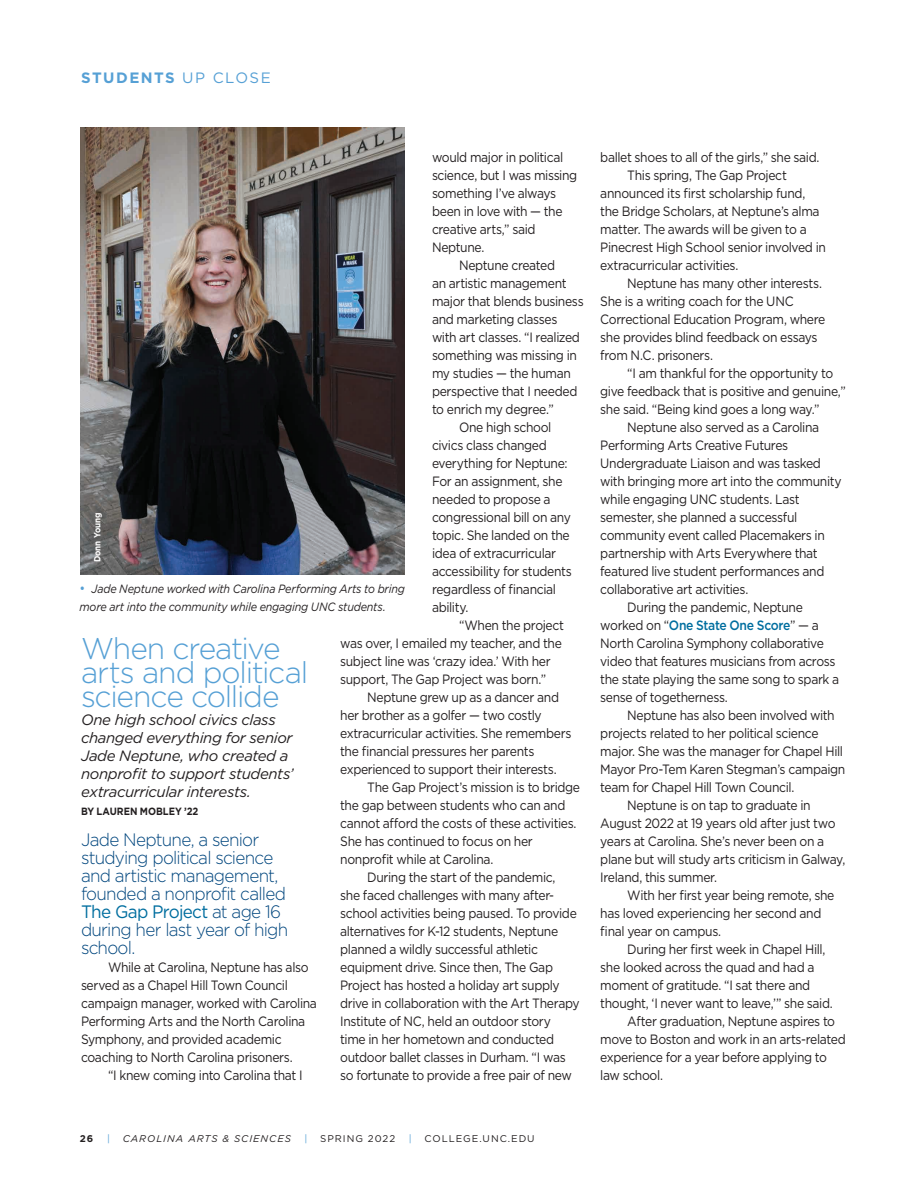
<style>
.page{position:relative;width:918px;height:1188px;background:#fff}
.page>*{position:absolute;margin:0;border:0;box-sizing:border-box;transform-origin:0 0}
.t1{font:300 30px/24px "Gotham";letter-spacing:-.04em;color:#56a0d5}
.t2{font:300 18px/18px "Gotham";letter-spacing:-.045em;color:#00467e;scale:.95 1}
.t3{font:italic 15px/18px "Gotham";letter-spacing:-.025em;color:#231f20}
.t4{font:700 15px "Gotham";letter-spacing:.1em;color:#56a0d5}
.t5{font:13.5px/18px "Gotham";letter-spacing:-.03em;color:#231f20;scale:.9 1}
.Body{font:italic 12px/18px "Gotham";letter-spacing:-.015em;color:#231f20;scale:.9 1}
.t6{font:700 10.5px "Gotham";color:#231f20;scale:.9 1}
.t7{font:9.75px "Gotham";letter-spacing:.1em;color:#231f20}
.t8{font:italic 9.75px "Gotham";letter-spacing:.1em;color:#231f20}
.t9{font:9.75px "Gotham";color:#56a0d5}
.t10{font:700 9.75px "Gotham";color:#231f20}
.t11{font:700 9px "Gotham";color:#fff;scale:.9 1}
.s1{font-weight:400}
.s2{font-style:normal;font-size:13.5px;color:#56a0d5}
.s3{font-weight:400;color:#006e9f}
.s4{font-weight:500;color:#006e9f}
</style>
<div class="page">
<img style="left:81px;top:127px;width:324px;height:448px">
<p class="t4" style="left:81px;top:69px;width:191px">STUDENTS <span class="s1">UP CLOSE</span></p>
<p class="t5" style="left:432px;top:148px;width:163px">would major in political science, but I was missing something I’ve always been in love with — the creative arts,” said<br>Neptune.</p>
<p class="t5" style="left:432px;top:256px;width:170px;text-indent:27px">Neptune created<br>an artistic management major that blends business and marketing classes with art classes. “I realized something was missing in my studies — the human perspective that I needed to enrich my degree.”</p>
<p class="t5" style="left:432px;top:418px;width:157px;text-indent:27px">One high school civics class changed everything for Neptune:<br>For an assignment, she needed to propose a congressional bill on any topic. She landed on the idea of extracurricular accessibility for students regardless of financial ability.</p>
<p class="t5" style="left:340px;top:616px;width:250px;text-indent:119px">“When the project was over, I emailed my teacher, and the subject line was ‘crazy idea.’ With her support, The Gap Project was born.”</p>
<p class="t5" style="left:340px;top:688px;width:259px;text-indent:27px">Neptune grew up as a dancer and her brother as a golfer — two costly extracurricular activities. She remembers the financial pressures her parents experienced to support their interests.</p>
<p class="t5" style="left:340px;top:778px;width:268px;text-indent:27px">The Gap Project’s mission is to bridge the gap between students who can and cannot afford the costs of these activities.<br>She has continued to focus on her nonprofit while at Carolina.</p>
<p class="t5" style="left:340px;top:868px;width:268px;text-indent:27px">During the start of the pandemic,<br>she faced challenges with many after&shy;school activities being paused. To provide alternatives for K-12 students, Neptune planned a wildly successful athletic equipment drive. Since then, The Gap Project has hosted a holiday art supply drive in collaboration with the Art Therapy Institute of NC, held an outdoor story time in her hometown and conducted outdoor ballet classes in Durham. “I was so fortunate to provide a free pair of new</p>
<p class="t11" style="left:92px;top:562px;width:57px;rotate:-90deg">Donn Young</p>
<p class="Body" style="left:80px;top:579px;width:363px"><span class="s2">•</span> Jade Neptune worked with Carolina Performing Arts to bring more art into the community while engaging UNC students.</p>
<p class="t1" style="left:81px;top:635px;width:229px">When creative arts and political science collide</p>
<p class="t3" style="left:81px;top:710px;width:214px">One high school civics class changed everything for senior<br>Jade Neptune, who created a nonprofit to support students’ extracurricular interests.</p>
<p class="t6" style="left:81px;top:805px;width:132px">BY LAUREN MOBLEY ’22</p>
<p class="t2" style="left:81px;top:830px;width:204px">Jade Neptune, a senior studying political science</p>
<p class="t2" style="left:81px;top:866px;width:217px">and artistic management, founded a nonprofit called</p>
<p class="t2" style="left:81px;top:902px;width:220px"><span class="s3">The Gap Project</span> at age 16 during her last year of high school.</p>
<p class="t5" style="left:81px;top:958px;width:264px;text-indent:27px">While at Carolina, Neptune has also served as a Chapel Hill Town Council campaign manager, worked with Carolina Performing Arts and the North Carolina Symphony, and provided academic coaching to North Carolina prisoners.</p>
<p class="t5" style="left:108px;top:1066px;width:218px">“I knew coming into Carolina that I</p>
<p class="t5" style="left:600px;top:148px;width:245px">ballet shoes to all of the girls,” she said.</p>
<p class="t5" style="left:600px;top:166px;width:252px;text-indent:27px">This spring, The Gap Project announced its first scholarship fund, the Bridge Scholars, at Neptune’s alma matter. The awards will be given to a Pinecrest High School senior involved in extracurricular activities.</p>
<p class="t5" style="left:600px;top:274px;width:252px;text-indent:27px">Neptune has many other interests.<br>She is a writing coach for the UNC Correctional Education Program, where she provides blind feedback on essays from N.C. prisoners.</p>
<p class="t5" style="left:600px;top:364px;width:274px;text-indent:27px">“I am thankful for the opportunity to give feedback that is positive and genuine,” she said. “Being kind goes a long way.”</p>
<p class="t5" style="left:600px;top:418px;width:270px;text-indent:27px">Neptune also served as a Carolina Performing Arts Creative Futures Undergraduate Liaison and was tasked with bringing more art into the community while engaging UNC students. Last semester, she planned a successful community event called Placemakers in partnership with Arts Everywhere that featured live student performances and collaborative art activities.</p>
<p class="t5" style="left:600px;top:598px;width:267px;text-indent:27px">During the pandemic, Neptune worked on “<span class="s4">One State One Score</span>” — a North Carolina Symphony collaborative video that features musicians from across the state playing the same song to spark a sense of togetherness.</p>
<p class="t5" style="left:600px;top:706px;width:274px;text-indent:27px">Neptune has also been involved with projects related to her political science major. She was the manager for Chapel Hill Mayor Pro-Tem Karen Stegman’s campaign team for Chapel Hill Town Council.</p>
<p class="t5" style="left:600px;top:796px;width:274px;text-indent:27px">Neptune is on tap to graduate in August 2022 at 19 years old after just two years at Carolina. She’s never been on a plane but will study arts criticism in Galway, Ireland, this summer.</p>
<p class="t5" style="left:600px;top:886px;width:262px;text-indent:27px">With her first year being remote, she has loved experiencing her second and final year on campus.</p>
<p class="t5" style="left:600px;top:940px;width:260px;text-indent:27px">During her first week in Chapel Hill, she looked across the quad and had a moment of gratitude. “I sat there and thought, ‘I never want to leave,’” she said.</p>
<p class="t5" style="left:600px;top:1012px;width:274px;text-indent:27px">After graduation, Neptune aspires to move to Boston and work in an arts-related experience for a year before applying to law school.</p>
<p class="t10" style="left:80px;top:1133px;width:15px">26</p>
<p class="t9" style="left:107px;top:1132px;width:4px">|</p>
<p class="t8" style="left:123px;top:1132px;width:170px">CAROLINA ARTS &amp; SCIENCES</p>
<p class="t9" style="left:305px;top:1132px;width:4px">|</p>
<p class="t7" style="left:320px;top:1132px;width:77px">SPRING 2022</p>
<p class="t9" style="left:409px;top:1132px;width:4px">|</p>
<p class="t7" style="left:425px;top:1132px;width:112px">COLLEGE.UNC.EDU</p>
</div>
